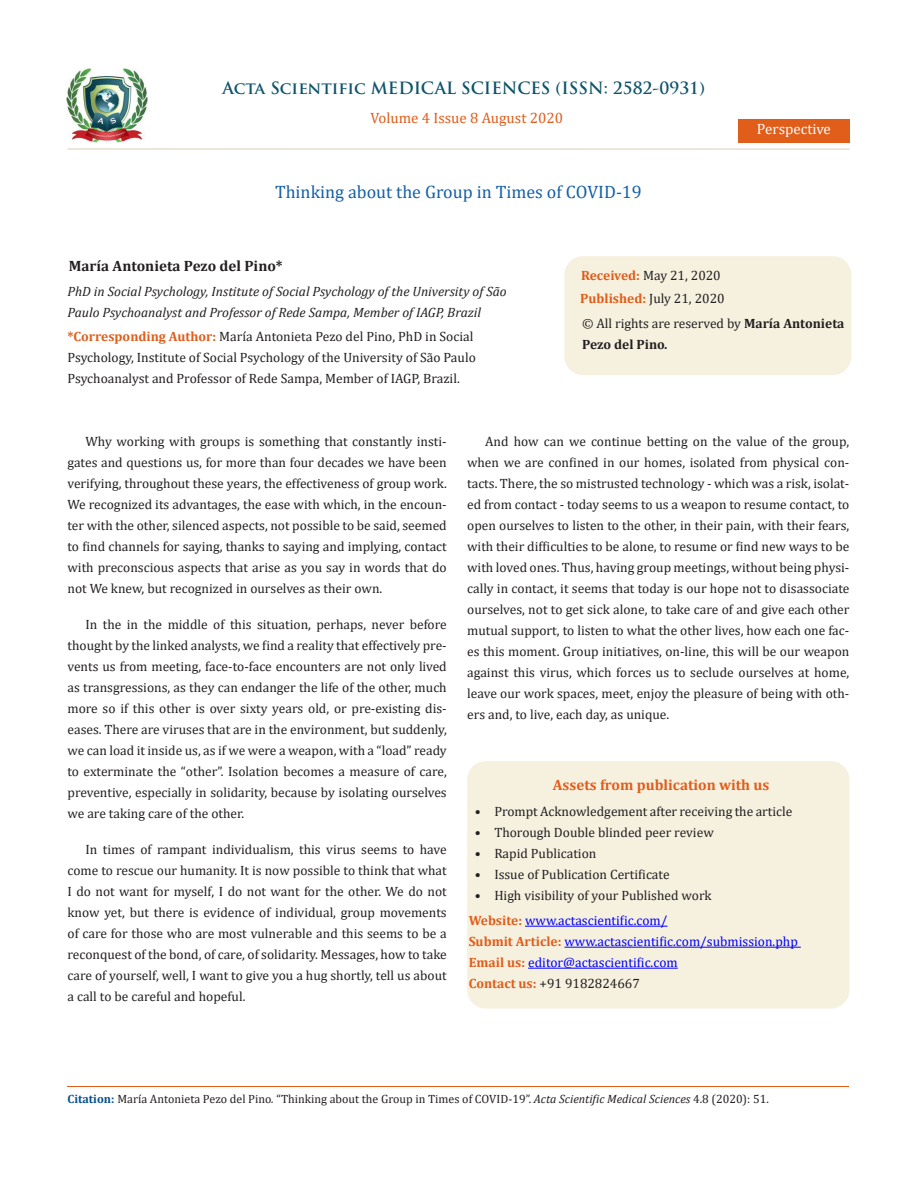
<style>
.page{position:relative;width:917px;height:1188px;background:#fff}
.page>*{position:absolute;margin:0;border:0;box-sizing:border-box;transform-origin:0 0}
.t1{font:18px "Cambria";color:#1560a6}
.t2{font:700 16.5px "Trajan Pro";color:#0e546a}
.t3{font:700 15px "Cambria";color:#e05d1a}
.t4{font:700 15px "Cambria";color:#231f20}
.t5{font:15px "Cambria";color:#e05d1a}
.t6{font:15px "Cambria";color:#fff}
.t7{font:13.5px/21px "Cambria";color:#231f20;text-align:justify}
.t8{font:italic 13.5px/21px "Cambria";color:#231f20}
.t9{font:13.5px "Cambria";color:#00f}
.t10{font:700 13.5px/21px "Cambria";color:#231f20}
.t11{font:12px "Cambria";color:#231f20}
.s1{font-weight:700;color:#e05d1a}
.s2{font-weight:400}
.s3{font-style:italic}
.s4{font-weight:700;color:#035089}
</style>
<div class="page">
<img style="left:67px;top:68px;width:80px;height:74px">
<div style="left:738px;top:119px;width:111px;height:23px;background:#e05d1a"></div>
<div style="left:565px;top:257px;width:285px;height:117px;background:#f6f0df;border-radius:18px"></div>
<div style="left:564px;top:256px;width:287px;height:119px;border:2px solid #f6f0df;border-radius:18px"></div>
<div style="left:468px;top:762px;width:380px;height:246px;background:#f6f0df;border-radius:18px"></div>
<div style="left:467px;top:761px;width:382px;height:248px;border:2px solid #f6f0df;border-radius:18px"></div>
<hr style="left:525px;top:926px;width:142px;height:1px;background:#00f">
<hr style="left:564px;top:947px;width:236px;height:1px;background:#00f">
<hr style="left:528px;top:968px;width:149px;height:1px;background:#00f">
<hr style="left:67px;top:1087px;width:782px;height:1px;background:#e05d1a">
<hr style="left:67px;top:148px;width:782px;height:2px;background:#e5dfce">
<p class="t2" style="left:222px;top:77px;width:484px">Acta Scientific MEDICAL SCIENCES (ISSN: 2582-0931)</p>
<p class="t5" style="left:370px;top:109px;width:194px">Volume 4 Issue 8 August 2020</p>
<p class="t1" style="left:275px;top:181px;width:368px">Thinking about the Group in Times of COVID-19</p>
<p class="t6" style="left:756px;top:120px;width:76px">Perspective</p>
<p class="t4" style="left:69px;top:256px;width:215px">María Antonieta Pezo del Pino*</p>
<p class="t8" style="left:67px;top:280px;width:441px">PhD in Social Psychology, Institute of Social Psychology of the University of São<br>Paulo Psychoanalyst and Professor of Rede Sampa, Member of IAGP, Brazil</p>
<p class="t7" style="left:67px;top:326px;width:410px;text-align:left"><span class="s1">*Corresponding Author:</span> María Antonieta Pezo del Pino, PhD in Social<br>Psychology, Institute of Social Psychology of the University of São Paulo<br>Psychoanalyst and Professor of Rede Sampa, Member of IAGP, Brazil.</p>
<p class="t7" style="left:581px;top:265px;width:141px"><span class="s1">Received:</span> May 21, 2020</p>
<p class="t7" style="left:580px;top:288px;width:146px"><span class="s1">Published:</span> July 21, 2020</p>
<p class="t10" style="left:582px;top:312px;width:264px"><span class="s2">© All rights are reserved by</span> María Antonieta<br>Pezo del Pino<span class="s3">.</span></p>
<p class="t7" style="left:67px;top:430px;width:381px;text-indent:18px">Why working with groups is something that constantly insti&shy;gates and questions us, for more than four decades we have been verifying, throughout these years, the effectiveness of group work.<br>We recognized its advantages, the ease with which, in the encoun&shy;ter with the other, silenced aspects, not possible to be said, seemed to find channels for saying, thanks to saying and implying, contact with preconscious aspects that arise as you say in words that do not We knew, but recognized in ourselves as their own.</p>
<p class="t7" style="left:67px;top:613px;width:381px;text-indent:18px">In the in the middle of this situation, perhaps, never before thought by the linked analysts, we find a reality that effectively pre&shy;vents us from meeting, face-to-face encounters are not only lived as transgressions, as they can endanger the life of the other, much more so if this other is over sixty years old, or pre-existing dis&shy;eases. There are viruses that are in the environment, but suddenly, we can load it inside us, as if we were a weapon, with a “load” ready to exterminate the “other”. Isolation becomes a measure of care, preventive, especially in solidarity, because by isolating ourselves we are taking care of the other.</p>
<p class="t7" style="left:67px;top:838px;width:381px;text-indent:18px">In times of rampant individualism, this virus seems to have come to rescue our humanity. It is now possible to think that what I do not want for myself, I do not want for the other. We do not know yet, but there is evidence of individual, group movements of care for those who are most vulnerable and this seems to be a reconquest of the bond, of care, of solidarity. Messages, how to take care of yourself, well, I want to give you a hug shortly, tell us about a call to be careful and hopeful.</p>
<p class="t7" style="left:467px;top:430px;width:383px;text-indent:18px">And how can we continue betting on the value of the group, when we are confined in our homes, isolated from physical con&shy;tacts. There, the so mistrusted technology - which was a risk, isolat&shy;ed from contact - today seems to us a weapon to resume contact, to open ourselves to listen to the other, in their pain, with their fears, with their difficulties to be alone, to resume or find new ways to be with loved ones. Thus, having group meetings, without being physi&shy;cally in contact, it seems that today is our hope not to disassociate ourselves, not to get sick alone, to take care of and give each other mutual support, to listen to what the other lives, how each one fac&shy;es this moment. Group initiatives, on-line, this will be our weapon against this virus, which forces us to seclude ourselves at home, leave our work spaces, meet, enjoy the pleasure of being with oth&shy;ers and, to live, each day, as unique.</p>
<p class="t3" style="left:553px;top:774px;width:218px">Assets from publication with us</p>
<p class="t7" style="left:475px;top:801px;width:319px">• Prompt Acknowledgement after receiving the article</p>
<p class="t7" style="left:475px;top:822px;width:240px">• Thorough Double blinded peer review</p>
<p class="t7" style="left:475px;top:843px;width:123px">• Rapid Publication</p>
<p class="t7" style="left:475px;top:864px;width:196px">• Issue of Publication Certificate</p>
<p class="t7" style="left:475px;top:885px;width:238px">• High visibility of your Published work</p>
<p class="t9" style="left:468px;top:913px;width:200px"><span class="s1">Website:</span> www.actascientific.com/</p>
<p class="t9" style="left:468px;top:934px;width:330px"><span class="s1">Submit Article:</span> www.actascientific.com/submission.php</p>
<p class="t9" style="left:468px;top:955px;width:210px"><span class="s1">Email us:</span> editor@actascientific.com</p>
<p class="t7" style="left:468px;top:973px;width:173px"><span class="s1">Contact us:</span> +91 9182824667</p>
<p class="t11" style="left:67px;top:1092px;width:702px"><span class="s4">Citation:</span> María Antonieta Pezo del Pino<span class="s3">.</span> “Thinking about the Group in Times of COVID-19”. <span class="s3">Acta Scientific Medical Sciences</span> 4.8 (2020): 51.</p>
</div>
